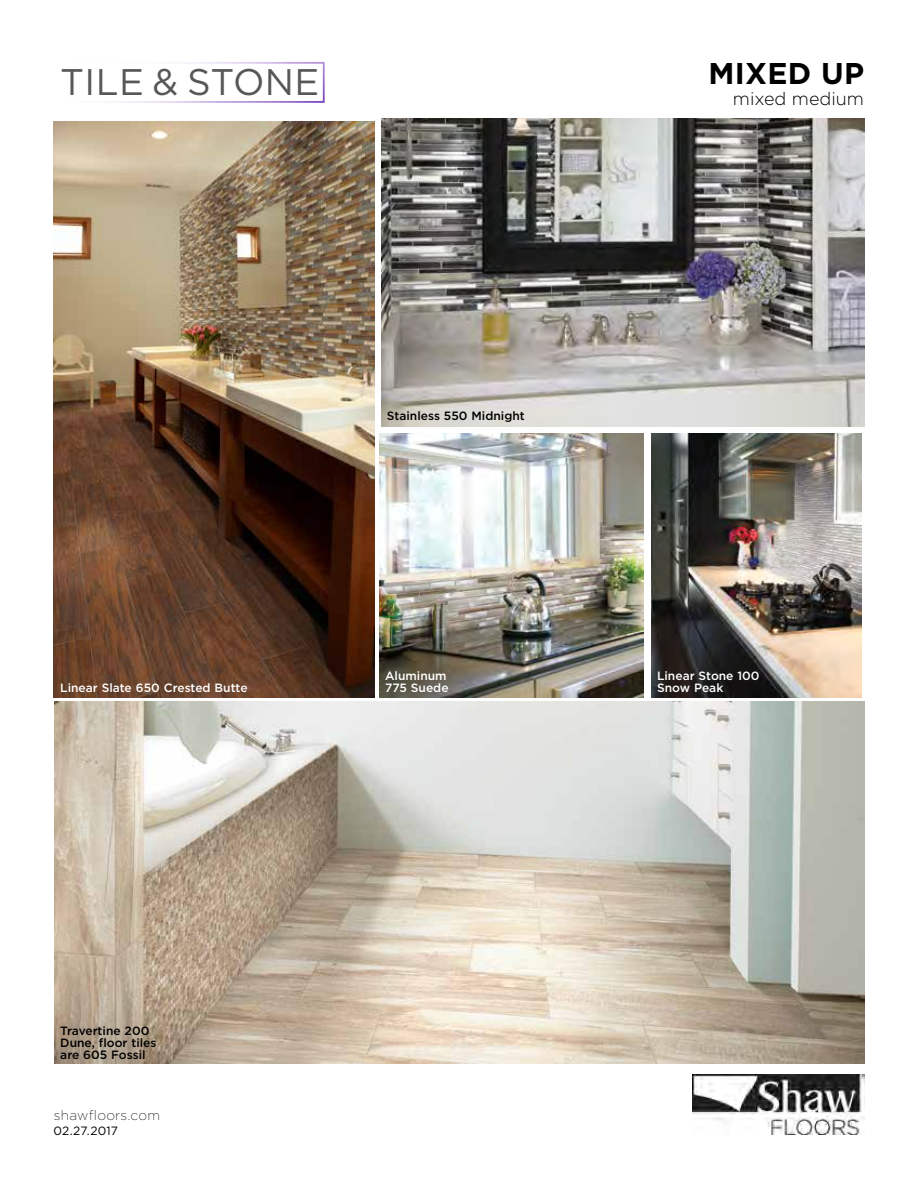
<style>
.page{position:relative;width:918px;height:1188px;background:#fff}
.page>*{position:absolute;margin:0;border:0;box-sizing:border-box;transform-origin:0 0}
.t1{font:37.05px "Gotham";letter-spacing:.01em;color:#555759}
.t2{font:700 30px "Gotham";letter-spacing:.01em;color:#000}
.t3{font:300 18px "Gotham";color:#000}
.t4{font:200 13.65px "Gotham";letter-spacing:.02em;color:#000}
.t5{font:500 12px/12px "Gotham";color:#fff}
.t6{font:500 12px/12px "Gotham";color:#000}
.t7{font:12px "Gotham";letter-spacing:.005em;color:#000}
</style>
<div class="page">
<svg style="left:113px;top:62px;width:212px;height:41px"></svg>
<img style="left:693px;top:1074px;width:171px;height:61px">
<img style="left:382px;top:119px;width:482px;height:307px">
<img style="left:651px;top:434px;width:210px;height:264px">
<img style="left:55px;top:701px;width:809px;height:363px">
<img style="left:53px;top:121px;width:321px;height:577px">
<img style="left:379px;top:434px;width:264px;height:264px">
<h1 class="t1" style="left:60px;top:59px;width:261px">TILE &amp; STONE</h1>
<h2 class="t2" style="left:709px;top:53px;width:157px">MIXED UP</h2>
<h3 class="t3" style="left:733px;top:87px;width:133px">mixed medium</h3>
<p class="t5" style="left:60px;top:682px;width:189px">Linear Slate 650 Crested Butte</p>
<p class="t6" style="left:60px;top:1025px;width:98px">Travertine 200<br>Dune, floor tiles are 605 Fossil</p>
<p class="t4" style="left:54px;top:1107px;width:108px">shawfloors.com</p>
<p class="t7" style="left:53px;top:1123px;width:66px">02.27.2017</p>
<p class="t6" style="left:387px;top:409px;width:139px">Stainless 550 Midnight</p>
<p class="t5" style="left:385px;top:670px;width:65px">Aluminum<br>775 Suede</p>
<p class="t5" style="left:657px;top:670px;width:104px">Linear Stone 100<br>Snow Peak</p>
</div>
